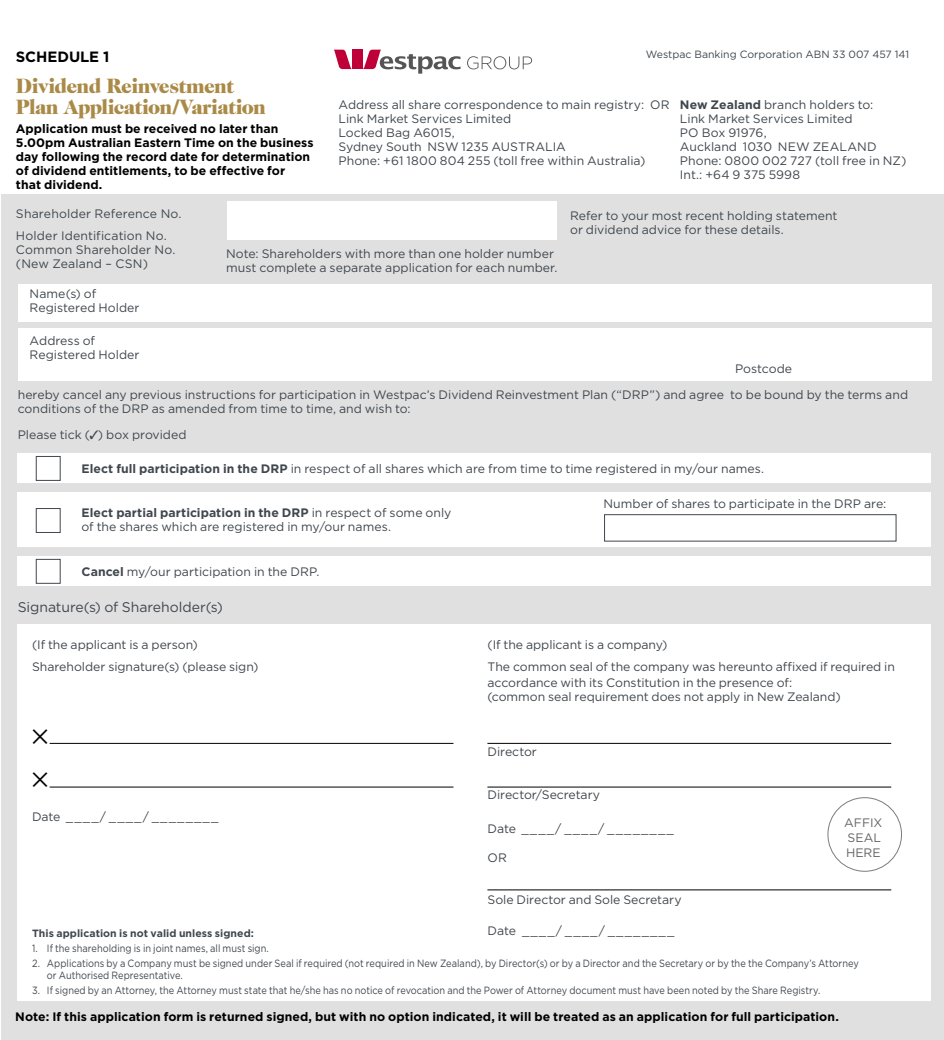
<style>
.page{position:relative;width:944px;height:1040px;background:#fff}
.page>*{position:absolute;margin:0;border:0;box-sizing:border-box;transform-origin:0 0}
.t1{font:900 21px/21px "Caslon Two Twenty Four";letter-spacing:-.035em;color:#aa8a47}
.t2{font:700 14.88px "Gotham";letter-spacing:-.005em;color:#000}
.t3{font:14px "Gotham";letter-spacing:-.005em;color:#40474e}
.t4{font:12.25px/14px "Gotham";color:#40474e}
.t5{font:700 12.25px/14px "Gotham";color:#000}
.t6{font:700 12.25px "Gotham";letter-spacing:.005em;color:#40474e}
.t7{font:12.25px/14.7px "Gotham";color:#636363}
.t8{font:10.5px/12.2px "Gotham";color:#40474e;scale:.88 1}
.t9{font:10.5px "Gotham";color:#40474e}
.t10{font:700 10.5px "Gotham";letter-spacing:.005em;color:#40474e}
.s1{font-weight:700}
.s2{font-weight:400}
</style>
<div class="page">
<div style="left:1px;top:193px;width:943px;height:846px;background:#e0e0e0"></div>
<div style="left:18px;top:284px;width:913px;height:37px;background:#fff"></div>
<div style="left:18px;top:328px;width:913px;height:52px;background:#fff"></div>
<div style="left:17px;top:453px;width:913px;height:30px;background:#fff"></div>
<div style="left:17px;top:492px;width:913px;height:55px;background:#fff"></div>
<div style="left:17px;top:556px;width:913px;height:30px;background:#fff"></div>
<div style="left:17px;top:624px;width:913px;height:376px;background:#fff"></div>
<div style="left:36px;top:456px;width:25px;height:24px;border:1px solid #40474e"></div>
<div style="left:36px;top:508px;width:25px;height:24px;border:1px solid #40474e"></div>
<div style="left:36px;top:558px;width:25px;height:25px;border:1px solid #40474e"></div>
<div style="left:604px;top:514px;width:292px;height:27px;border:1px solid #40474e"></div>
<div style="left:227px;top:201px;width:330px;height:38px;background:#fff"></div>
<hr style="left:50px;top:742px;width:403px;height:1px;background:#000">
<hr style="left:50px;top:786px;width:403px;height:1px;background:#000">
<hr style="left:487px;top:786px;width:404px;height:1px;background:#000">
<hr style="left:487px;top:889px;width:404px;height:1px;background:#000">
<hr style="left:487px;top:742px;width:404px;height:1px;background:#000">
<div style="left:827px;top:797px;width:75px;height:74px;border:1px solid #7c7c7c;border-radius:50%"></div>
<svg style="left:334px;top:50px;width:18px;height:19px"></svg>
<div style="left:352px;top:50px;width:10px;height:19px;background:#bf0038"></div>
<svg style="left:467px;top:56px;width:65px;height:13px"></svg>
<svg style="left:363px;top:50px;width:97px;height:24px"></svg>
<p class="t2" style="left:16px;top:46px;width:95px">SCHEDULE 1</p>
<h1 class="t1" style="left:16px;top:75px;width:251px">Dividend Reinvestment<br>Plan Application/Variation</h1>
<p class="t5" style="left:16px;top:121px;width:299px">Application must be received no later than 5.00pm Australian Eastern Time on the business day following the record date for determination of dividend entitlements, to be effective for<br>that dividend.</p>
<p class="t9" style="left:646px;top:48px;width:265px">Westpac Banking Corporation ABN 33 007 457 141</p>
<p class="t4" style="left:338px;top:97px;width:536px">Address all share correspondence to main registry: OR <span class="s1">New Zealand</span> branch holders to:<br>Link Market Services Limited</p>
<p class="t4" style="left:680px;top:111px;width:174px">Link Market Services Limited</p>
<p class="t4" style="left:338px;top:125px;width:118px">Locked Bag A6015,</p>
<p class="t4" style="left:680px;top:125px;width:88px">PO Box 91976,</p>
<p class="t4" style="left:338px;top:139px;width:229px">Sydney South NSW 1235 AUSTRALIA</p>
<p class="t4" style="left:680px;top:139px;width:198px">Auckland 1030 NEW ZEALAND</p>
<p class="t4" style="left:338px;top:153px;width:308px">Phone: +61 1800 804 255 (toll free within Australia)</p>
<p class="t4" style="left:680px;top:153px;width:228px">Phone: 0800 002 727 (toll free in NZ)<br>Int.: +64 9 375 5998</p>
<p class="t4" style="left:16px;top:203px;width:167px;line-height:21.3px">Shareholder Reference No.<br>Holder Identification No.</p>
<p class="t4" style="left:16px;top:242px;width:161px">Common Shareholder No. (New Zealand – CSN)</p>
<p class="t4" style="left:226px;top:246px;width:333px">Note: Shareholders with more than one holder number must complete a separate application for each number.</p>
<p class="t4" style="left:570px;top:208px;width:269px">Refer to your most recent holding statement or dividend advice for these details.</p>
<p class="t4" style="left:30px;top:286px;width:111px">Name(s) of<br>Registered Holder</p>
<p class="t4" style="left:30px;top:333px;width:111px">Address of<br>Registered Holder</p>
<p class="t4" style="left:18px;top:355px;width:892px;line-height:26.4px;text-indent:717px">Postcode<br>hereby cancel any previous instructions for participation in Westpac’s Dividend Reinvestment Plan (“DRP”) and agree to be bound by the terms and</p>
<p class="t4" style="left:18px;top:395px;width:394px;line-height:25.9px">conditions of the DRP as amended from time to time, and wish to:<br>Please tick (✓) box provided</p>
<p class="t4" style="left:81px;top:461px;width:684px"><span class="s1">Elect full participation in the DRP</span> in respect of all shares which are from time to time registered in my/our names.</p>
<p class="t6" style="left:81px;top:504px;width:371px">Elect partial participation in the DRP <span class="s2">in respect of some only</span></p>
<p class="t4" style="left:603px;top:496px;width:284px">Number of shares to participate in the DRP are:</p>
<p class="t4" style="left:81px;top:519px;width:311px">of the shares which are registered in my/our names.</p>
<p class="t4" style="left:81px;top:564px;width:239px"><span class="s1">Cancel</span> my/our participation in the DRP.</p>
<p class="t3" style="left:18px;top:598px;width:207px">Signature(s) of Shareholder(s)</p>
<p class="t4" style="left:32px;top:637px;width:167px">(If the applicant is a person)</p>
<p class="t4" style="left:487px;top:637px;width:181px">(If the applicant is a company)</p>
<p class="t4" style="left:32px;top:658px;width:228px">Shareholder signature(s) (please sign)</p>
<p class="t4" style="left:487px;top:657px;width:409px;line-height:16.4px">The common seal of the company was hereunto affixed if required in accordance with its Constitution in the presence of:</p>
<p class="t4" style="left:487px;top:689px;width:355px">(common seal requirement does not apply in New Zealand)</p>
<p class="t4" style="left:487px;top:744px;width:51px">Director</p>
<p class="t4" style="left:487px;top:787px;width:114px">Director/Secretary</p>
<p class="t4" style="left:487px;top:821px;width:188px">Date ____/ ____/ ________</p>
<p class="t4" style="left:487px;top:849px;width:21px">OR</p>
<p class="t4" style="left:487px;top:892px;width:196px">Sole Director and Sole Secretary</p>
<p class="t7" style="left:844px;top:815px;width:40px">AFFIX<br>SEAL<br>HERE</p>
<p class="t10" style="left:32px;top:926px;width:223px">This application is not valid unless signed:</p>
<p class="t4" style="left:487px;top:923px;width:188px">Date ____/ ____/ ________</p>
<p class="t8" style="left:32px;top:941px;width:270px">1. If the shareholding is in joint names, all must sign.</p>
<p class="t8" style="left:47px;top:956px;width:924px;text-indent:-15px">2. Applications by a Company must be signed under Seal if required (not required in New Zealand), by Director(s) or by a Director and the Secretary or by the the Company’s Attorney or Authorised Representative.</p>
<p class="t8" style="left:32px;top:983px;width:897px">3. If signed by an Attorney, the Attorney must state that he/she has no notice of revocation and the Power of Attorney document must have been noted by the Share Registry.</p>
<p class="t5" style="left:15px;top:1009px;width:825px">Note: If this application form is returned signed, but with no option indicated, it will be treated as an application for full participation.</p>
</div>
